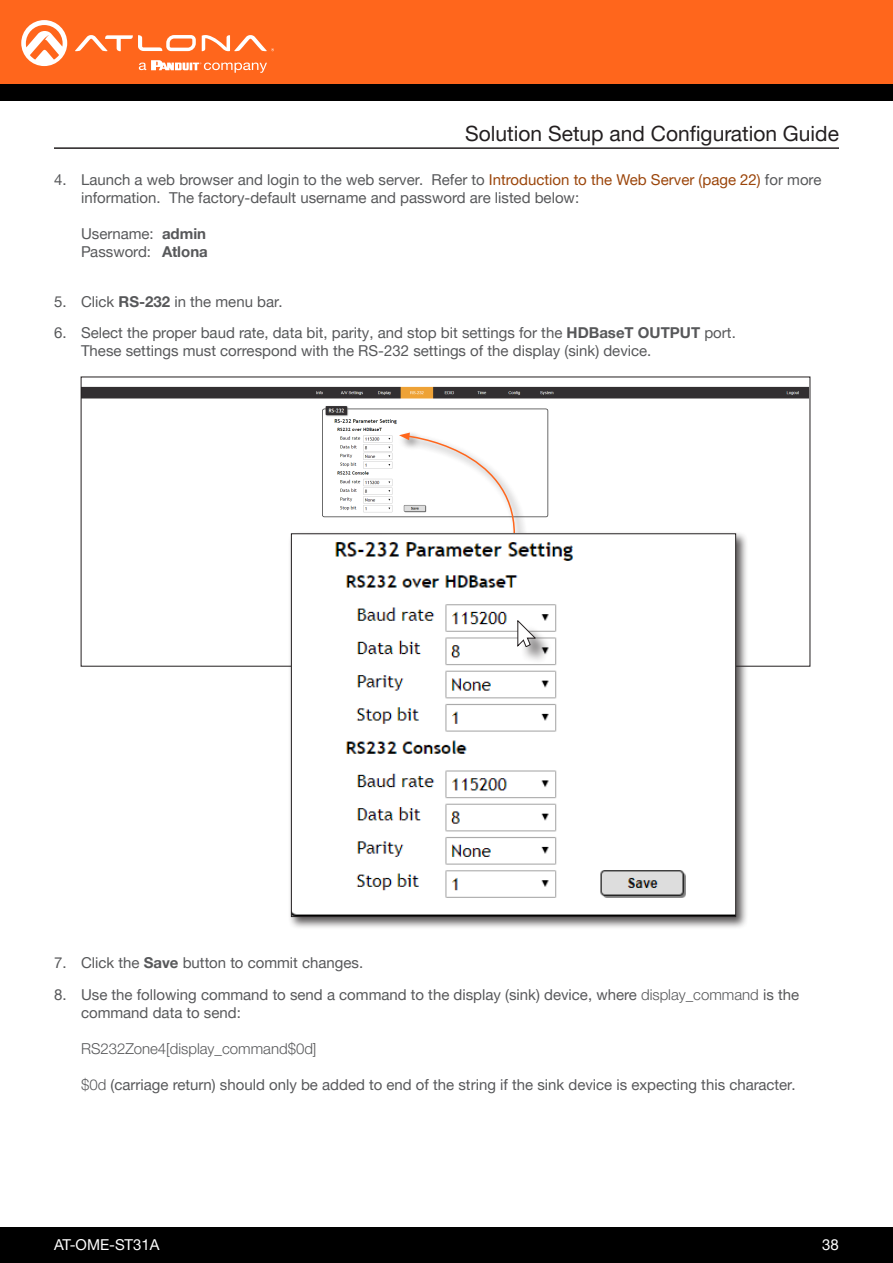
<style>
.page{position:relative;width:893px;height:1263px;background:#fff}
.page>*{position:absolute;margin:0;border:0;box-sizing:border-box;transform-origin:0 0}
.Non_TOC_Section_Head{font:21px "Helvetica Neue LTW1 G";color:#231f20}
.t1{font:15px/18px "Helvetica Neue LTW1 G";color:#57585a}
.t2{font:300 15px "Helvetica Neue LTW1 G";color:#57585a}
.t3{font:15px "Helvetica Neue LTW1 G";color:#fff}
.s1{color:#9b450a}
.s2{font-weight:700}
.s3{font-weight:300}
</style>
<div class="page">
<div style="left:0;top:1227px;width:893px;height:36px;background:#000"></div>
<div style="left:0;top:0;width:893px;height:84px;background:#ff661c"></div>
<div style="left:0;top:84px;width:893px;height:16px;background:#000"></div>
<svg style="left:75px;top:35px;width:121px;height:16px"></svg>
<svg style="left:202px;top:35px;width:72px;height:16px"></svg>
<svg style="left:21px;top:20px;width:46px;height:46px"></svg>
<svg style="left:139px;top:60px;width:128px;height:13px"></svg>
<hr style="left:54px;top:147px;width:785px;height:2px;background:#231f20">
<img style="left:83px;top:386px;width:725px;height:132px">
<div style="left:398px;top:431px;width:129px;height:115px;background:#231f20;opacity:.75"></div>
<svg style="left:399px;top:433px;width:117px;height:97px"></svg>
<div style="left:288px;top:530px;width:461px;height:399px;background:#231f20;opacity:.75"></div>
<img style="left:293px;top:535px;width:441px;height:380px">
<div style="left:520px;top:624px;width:33px;height:40px;background:#231f20;opacity:.5"></div>
<svg style="left:517px;top:620px;width:19px;height:27px"></svg>
<p class="Non_TOC_Section_Head" style="left:465px;top:120px;width:375px">Solution Setup and Configuration Guide</p>
<p class="t1" style="left:81px;top:171px;width:742px;text-indent:-27px">4. Launch a web browser and login to the web server. Refer to <span class="s1">Introduction to the Web Server (page 22)</span> for more information. The factory-default username and password are listed below:</p>
<p class="t1" style="left:81px;top:225px;width:128px">Username: <span class="s2">admin<br></span>Password: <span class="s2">Atlona</span></p>
<p class="t1" style="left:54px;top:292px;width:230px">5. Click <span class="s2">RS-232</span> in the menu bar.</p>
<p class="t1" style="left:81px;top:324px;width:656px;text-indent:-27px">6. Select the proper baud rate, data bit, parity, and stop bit settings for the <span class="s2">HDBaseT OUTPUT</span> port.<br>These settings must correspond with the RS-232 settings of the display (sink) device.</p>
<p class="t1" style="left:54px;top:954px;width:311px">7. Click the <span class="s2">Save</span> button to commit changes.</p>
<p class="t1" style="left:81px;top:985px;width:720px;text-indent:-27px">8. Use the following command to send a command to the display (sink) device, where <span class="s3">display_command</span> is the command data to send:</p>
<p class="t2" style="left:81px;top:1039px;width:237px">RS232Zone4[display_command$0d]</p>
<p class="t1" style="left:81px;top:1075px;width:716px"><span class="s3">$0d</span> (carriage return) should only be added to end of the string if the sink device is expecting this character.</p>
<p class="t3" style="left:54px;top:1235px;width:107px">AT-OME-ST31A</p>
<p class="t3" style="left:822px;top:1235px;width:18px">38</p>
</div>
